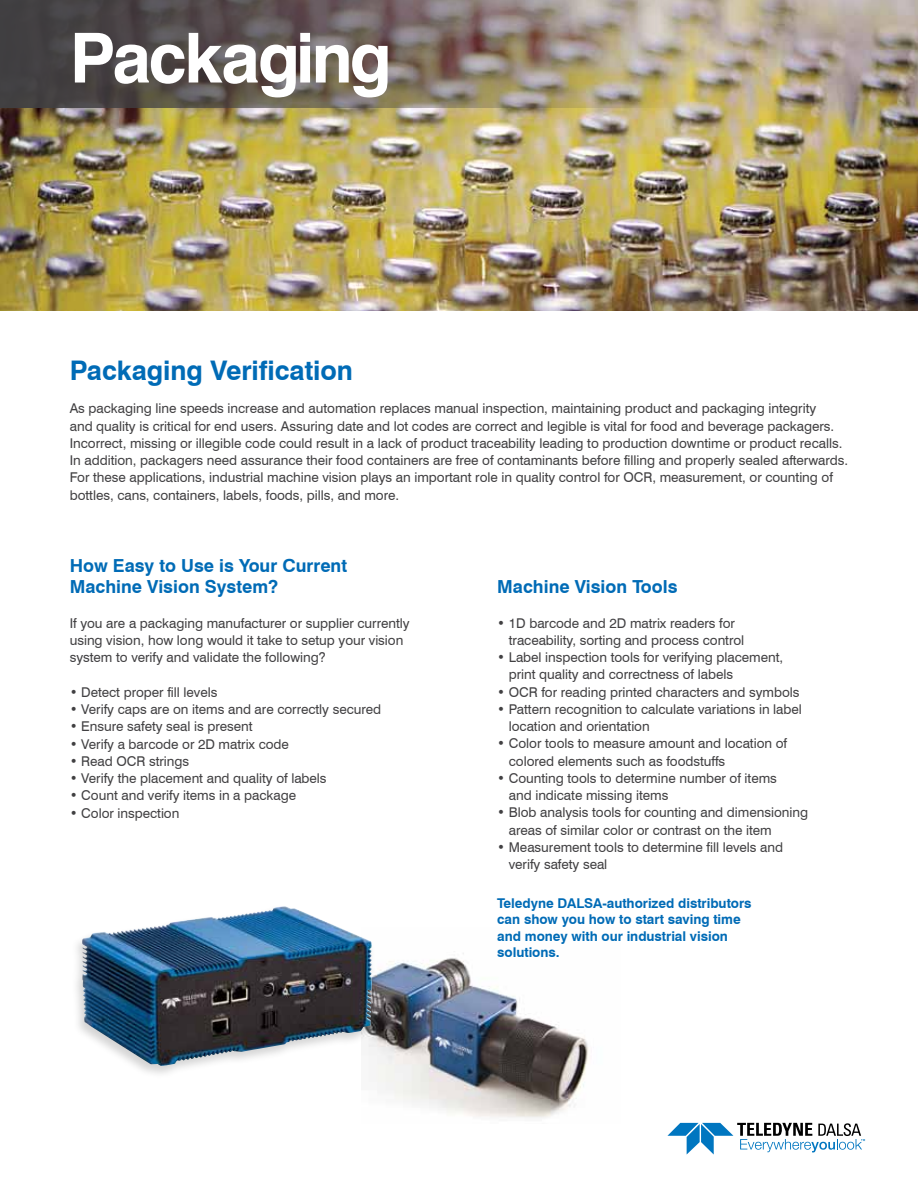
<style>
.page{position:relative;width:918px;height:1188px;background:#fff}
.page>*{position:absolute;margin:0;border:0;box-sizing:border-box;transform-origin:0 0}
.t1{font:700 69px "Swiss 721 BT";letter-spacing:-.04em;color:#fff}
.t2{font:700 27px "Swiss 721 BT";letter-spacing:-.005em;color:#006bb6}
.t3{font:700 18px/21.6px "Swiss 721 BT";color:#006bb6}
.t4{font:13.5px/17.2px "Swiss 721 BT";letter-spacing:-.005em;color:#414042}
.t5{font:700 13.5px/16.5px "Swiss 721 BT";letter-spacing:-.005em;color:#006bb6}
</style>
<div class="page">
<svg style="left:667px;top:1123px;width:198px;height:32px"></svg>
<img style="left:0;top:0;width:918px;height:311px">
<img style="left:0;top:0;width:686px;height:108px">
<img style="left:376px;top:953px;width:213px;height:165px">
<div style="left:71px;top:904px;width:306px;height:176px;background:#000;opacity:.17"></div>
<img style="left:82px;top:908px;width:192px;height:49px">
<h1 class="t1" style="left:70px;top:16px;width:324px">Packaging</h1>
<h2 class="t2" style="left:70px;top:354px;width:285px">Packaging Verification</h2>
<p class="t4" style="left:70px;top:400px;width:780px">As packaging line speeds increase and automation replaces manual inspection, maintaining product and packaging integrity<br>and quality is critical for end users. Assuring date and lot codes are correct and legible is vital for food and beverage packagers.<br>Incorrect, missing or illegible code could result in a lack of product traceability leading to production downtime or product recalls.<br>In addition, packagers need assurance their food containers are free of contaminants before filling and properly sealed afterwards.<br>For these applications, industrial machine vision plays an important role in quality control for OCR, measurement, or counting of bottles, cans, containers, labels, foods, pills, and more.</p>
<h3 class="t3" style="left:70px;top:554px;width:279px">How Easy to Use is Your Current<br>Machine Vision System?</h3>
<p class="t4" style="left:70px;top:614px;width:341px">If you are a packaging manufacturer or supplier currently using vision, how long would it take to setup your vision system to verify and validate the following?</p>
<p class="t4" style="left:70px;top:683px;width:149px">• Detect proper fill levels</p>
<p class="t4" style="left:70px;top:701px;width:313px">• Verify caps are on items and are correctly secured</p>
<p class="t4" style="left:70px;top:718px;width:185px">• Ensure safety seal is present</p>
<p class="t4" style="left:70px;top:735px;width:221px">• Verify a barcode or 2D matrix code</p>
<p class="t4" style="left:70px;top:752px;width:121px">• Read OCR strings</p>
<p class="t4" style="left:70px;top:770px;width:258px">• Verify the placement and quality of labels</p>
<p class="t4" style="left:70px;top:787px;width:228px">• Count and verify items in a package</p>
<p class="t4" style="left:70px;top:804px;width:111px">• Color inspection</p>
<h3 class="t3" style="left:497px;top:576px;width:182px">Machine Vision Tools</h3>
<p class="t4" style="left:509px;top:614px;width:237px;text-indent:-12px">• 1D barcode and 2D matrix readers for traceability, sorting and process control</p>
<p class="t4" style="left:509px;top:649px;width:276px;text-indent:-12px">• Label inspection tools for verifying placement, print quality and correctness of labels</p>
<p class="t4" style="left:497px;top:683px;width:304px">• OCR for reading printed characters and symbols</p>
<p class="t4" style="left:509px;top:700px;width:295px;text-indent:-12px">• Pattern recognition to calculate variations in label location and orientation</p>
<p class="t4" style="left:509px;top:735px;width:280px;text-indent:-12px">• Color tools to measure amount and location of colored elements such as foodstuffs</p>
<p class="t4" style="left:509px;top:769px;width:270px;text-indent:-12px">• Counting tools to determine number of items and indicate missing items</p>
<p class="t4" style="left:509px;top:804px;width:301px;text-indent:-12px">• Blob analysis tools for counting and dimensioning areas of similar color or contrast on the item</p>
<p class="t4" style="left:509px;top:838px;width:276px;text-indent:-12px">• Measurement tools to determine fill levels and verify safety seal</p>
<p class="t5" style="left:497px;top:894px;width:256px">Teledyne DALSA-authorized distributors can show you how to start saving time and money with our industrial vision solutions.</p>
</div>
